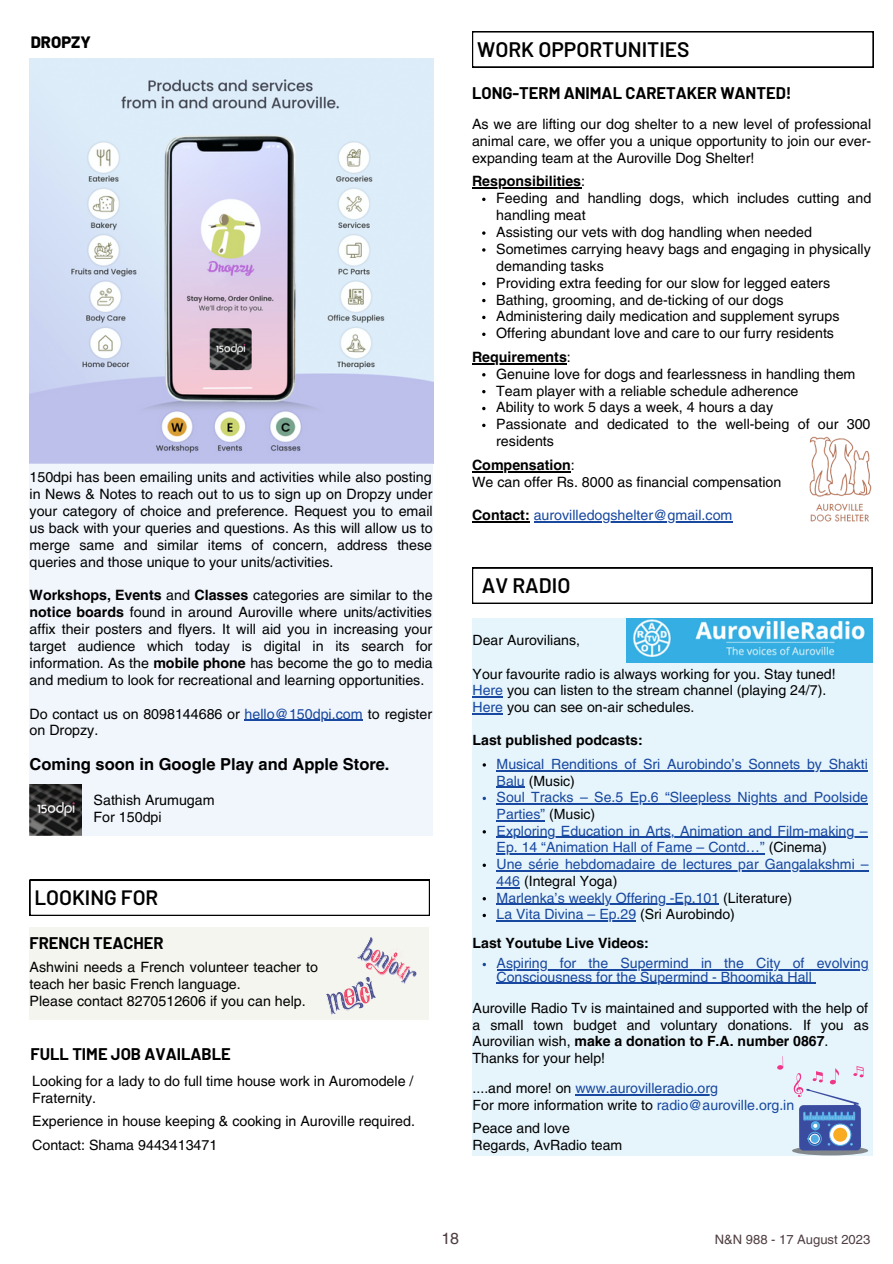
<style>
.page{position:relative;width:893px;height:1264px;background:#fff}
.page>*{position:absolute;margin:0;border:0;box-sizing:border-box;transform-origin:0 0}
.t1{font:600 21px "Barlow";color:#000}
.t2{font:600 20.85px "Barlow";color:#000}
.t3{font:700 16.5px "Barlow";color:#000}
.t4{font:700 16.5px "Helvetica LT Pro";color:#000}
.t5{font:800 16.5px "Barlow";color:#000}
.t6{font:16.05px "Helvetica LT Pro";color:#4e3e41}
.t7{font:14.25px/16.8px "Helvetica LT Pro";color:#000}
.t8{font:700 14.25px "Helvetica LT Pro";color:#000}
.t9{font:14.25px "Helvetica LT Pro";color:#1848a0}
.t10{font:14.1px/16.6px "Helvetica LT Pro";color:#1848a0}
.t11{font:14.1px/16.6px "Helvetica LT Pro";color:#000;text-align:justify}
.t12{font:700 14.1px "Helvetica LT Pro";color:#000}
.t13{font:13.05px "Helvetica LT Pro";color:#4e3e41}
.s1{font-weight:700}
.s2{color:#1848a0}
.s3{font-weight:400}
.s4{font-weight:700;color:#000}
.s5{color:#000}
.s6{color:#040507}
</style>
<div class="page">
<img style="left:30px;top:59px;width:403px;height:404px">
<div style="left:30px;top:463px;width:403px;height:372px;background:#f1f6fc"></div>
<hr style="left:244px;top:719px;width:118px;height:1px;background:#1848a0">
<img style="left:30px;top:785px;width:51px;height:50px">
<div style="left:472px;top:618px;width:400px;height:537px;background:#e6f4fb"></div>
<img style="left:626px;top:618px;width:246px;height:45px">
<hr style="left:496px;top:770px;width:371px;height:1px;background:#1848a0">
<svg style="left:496px;top:786px;width:28px;height:1px"></svg>
<svg style="left:482px;top:796px;width:4px;height:4px"></svg>
<hr style="left:496px;top:803px;width:371px;height:1px;background:#1848a0">
<hr style="left:496px;top:820px;width:49px;height:1px;background:#1848a0">
<hr style="left:496px;top:836px;width:371px;height:2px;background:#1848a0">
<hr style="left:496px;top:853px;width:268px;height:1px;background:#1848a0">
<svg style="left:482px;top:863px;width:4px;height:4px"></svg>
<hr style="left:496px;top:870px;width:372px;height:1px;background:#1848a0">
<svg style="left:496px;top:887px;width:24px;height:1px"></svg>
<hr style="left:496px;top:903px;width:223px;height:1px;background:#1848a0">
<svg style="left:482px;top:913px;width:4px;height:4px"></svg>
<hr style="left:496px;top:920px;width:140px;height:1px;background:#1848a0">
<svg style="left:482px;top:962px;width:4px;height:4px"></svg>
<hr style="left:496px;top:969px;width:372px;height:1px;background:#1848a0">
<hr style="left:496px;top:982px;width:315px;height:2px;background:#1848a0">
<hr style="left:472px;top:696px;width:31px;height:1px;background:#1848a0">
<hr style="left:472px;top:713px;width:31px;height:1px;background:#1848a0">
<hr style="left:575px;top:1094px;width:143px;height:1px;background:#1848a0">
<svg style="left:777px;top:1056px;width:6px;height:13px"></svg>
<svg style="left:792px;top:1066px;width:76px;height:89px"></svg>
<svg style="left:472px;top:567px;width:400px;height:36px"></svg>
<svg style="left:472px;top:31px;width:401px;height:36px"></svg>
<svg style="left:482px;top:231px;width:3px;height:4px"></svg>
<svg style="left:482px;top:248px;width:3px;height:4px"></svg>
<hr style="left:472px;top:187px;width:109px;height:2px;background:#000">
<hr style="left:472px;top:363px;width:95px;height:1px;background:#000">
<hr style="left:472px;top:471px;width:99px;height:1px;background:#000">
<hr style="left:472px;top:521px;width:57px;height:1px;background:#000">
<hr style="left:533px;top:521px;width:199px;height:1px;background:#1848a0">
<img style="left:809px;top:436px;width:63px;height:86px">
<svg style="left:30px;top:879px;width:400px;height:36px"></svg>
<div style="left:30px;top:927px;width:399px;height:92px;background:#f4f5ef"></div>
<svg style="left:326px;top:937px;width:91px;height:78px"></svg>
<p class="t5" style="left:31px;top:31px;width:62px">DROPZY</p>
<p class="t7" style="left:30px;top:470px;width:404px;text-align:justify">150dpi has been emailing units and activities while also posting in News &amp; Notes to reach out to us to sign up on Dropzy under your category of choice and preference. Request you to email us back with your queries and questions. As this will allow us to merge same and similar items of concern, address these queries and those unique to your units/activities.</p>
<p class="t7" style="left:30px;top:588px;width:404px;text-align:justify"><span class="s1">Workshops, Events</span> and <span class="s1">Classes</span> categories are similar to the <span class="s1">notice boards</span> found in around Auroville where units/activities affix their posters and flyers. It will aid you in increasing your target audience which today is digital in its search for information. As the <span class="s1">mobile phone</span> has become the go to media and medium to look for recreational and learning opportunities.</p>
<p class="t7" style="left:30px;top:706px;width:404px">Do contact us on 8098144686 or <span class="s2">hello@150dpi.com</span> to register on Dropzy.</p>
<p class="t4" style="left:30px;top:758px;width:361px">Coming soon in Google Play and Apple Store.</p>
<p class="t7" style="left:94px;top:792px;width:122px">Sathish Arumugam</p>
<p class="t7" style="left:94px;top:809px;width:70px">For 150dpi</p>
<p class="t2" style="left:34px;top:884px;width:125px">LOOKING FOR</p>
<p class="t3" style="left:30px;top:932px;width:135px">FRENCH TEACHER</p>
<p class="t7" style="left:30px;top:960px;width:290px">Ashwini needs a French volunteer teacher to teach her basic French language.</p>
<p class="t7" style="left:30px;top:993px;width:278px">Please contact 8270512606 if you can help.</p>
<p class="t3" style="left:31px;top:1043px;width:202px">FULL TIME JOB AVAILABLE</p>
<p class="t7" style="left:32px;top:1073px;width:383px">Looking for a lady to do full time house work in Auromodele /<br>Fraternity.</p>
<p class="t7" style="left:32px;top:1114px;width:384px">Experience in house keeping &amp; cooking in Auroville required.</p>
<p class="t7" style="left:32px;top:1137px;width:187px">Contact: Shama 9443413471</p>
<p class="t1" style="left:477px;top:36px;width:214px">WORK OPPORTUNITIES</p>
<p class="t3" style="left:472px;top:82px;width:321px">LONG-TERM ANIMAL CARETAKER WANTED!</p>
<p class="t7" style="left:472px;top:117px;width:401px;text-align:justify">As we are lifting our dog shelter to a new level of professional animal care, we offer you a unique opportunity to join our ever&shy;expanding team at the Auroville Dog Shelter!</p>
<p class="t8" style="left:472px;top:176px;width:115px">Responsibilities<span class="s3">:</span></p>
<p class="t7" style="left:496px;top:191px;width:376px">Feeding and handling dogs, which includes cutting and handling meat</p>
<p class="t7" style="left:496px;top:225px;width:317px">Assisting our vets with dog handling when needed</p>
<p class="t7" style="left:496px;top:242px;width:376px">Sometimes carrying heavy bags and engaging in physically demanding tasks</p>
<p class="t7" style="left:496px;top:275px;width:335px">Providing extra feeding for our slow for legged eaters</p>
<p class="t7" style="left:496px;top:292px;width:289px">Bathing, grooming, and de-ticking of our dogs</p>
<p class="t7" style="left:496px;top:309px;width:345px">Administering daily medication and supplement syrups</p>
<p class="t7" style="left:496px;top:326px;width:339px">Offering abundant love and care to our furry residents</p>
<p class="t7" style="left:496px;top:366px;width:361px">Genuine love for dogs and fearlessness in handling them</p>
<p class="t7" style="left:496px;top:383px;width:304px">Team player with a reliable schedule adherence</p>
<p class="t7" style="left:496px;top:400px;width:278px">Ability to work 5 days a week, 4 hours a day</p>
<p class="t7" style="left:496px;top:417px;width:376px">Passionate and dedicated to the well-being of our 300 residents</p>
<p class="t8" style="left:472px;top:351px;width:100px">Requirements<span class="s3">:</span></p>
<p class="t8" style="left:472px;top:459px;width:104px">Compensation<span class="s3">:</span></p>
<p class="t7" style="left:472px;top:474px;width:311px">We can offer Rs. 8000 as financial compensation</p>
<p class="t9" style="left:472px;top:510px;width:262px"><span class="s4">Contact:</span> aurovilledogshelter@gmail.com</p>
<p class="t1" style="left:482px;top:572px;width:90px">AV RADIO</p>
<p class="t11" style="left:472px;top:633px;width:109px">Dear Aurovilians,</p>
<p class="t11" style="left:472px;top:666px;width:364px">Your favourite radio is always working for you. Stay tuned!</p>
<p class="t11" style="left:472px;top:683px;width:355px"><span class="s2">Here</span> you can listen to the stream channel (playing 24/7).</p>
<p class="t11" style="left:472px;top:700px;width:223px"><span class="s2">Here</span> you can see on-air schedules.</p>
<p class="t12" style="left:472px;top:735px;width:172px">Last published podcasts:</p>
<p class="t10" style="left:496px;top:757px;width:373px">Musical Renditions of Sri Aurobindo’s Sonnets by Shakti<br>Balu <span class="s5">(Music)</span></p>
<p class="t10" style="left:496px;top:790px;width:373px">Soul Tracks – Se.5 Ep.6 “Sleepless Nights and Poolside<br>Parties” <span class="s6">(Music)</span></p>
<p class="t10" style="left:496px;top:823px;width:372px">Exploring Education in Arts, Animation and Film-making –<br>Ep. 14 “Animation Hall of Fame – Contd…” <span class="s5">(Cinema)</span></p>
<p class="t10" style="left:496px;top:857px;width:373px">Une série hebdomadaire de lectures par Gangalakshmi –<br>446 <span class="s5">(Integral Yoga)</span></p>
<p class="t10" style="left:496px;top:890px;width:297px">Marlenka’s weekly Offering -Ep.101 <span class="s5">(Literature)</span></p>
<p class="t10" style="left:496px;top:907px;width:240px">La Vita Divina – Ep.29 <span class="s5">(Sri Aurobindo)</span></p>
<p class="t10" style="left:496px;top:958px;width:373px;line-height:13.4px">Aspiring for the Supermind in the City of evolving<br>Consciousness for the Supermind - Bhoomika Hall</p>
<p class="t12" style="left:472px;top:938px;width:178px">Last Youtube Live Videos:</p>
<p class="t11" style="left:472px;top:1001px;width:397px">Auroville Radio Tv is maintained and supported with the help of a small town budget and voluntary donations. If you as Aurovilian wish, <span class="s1">make a donation to F.A. number 0867</span>.</p>
<p class="t11" style="left:472px;top:1051px;width:134px">Thanks for your help!</p>
<p class="t10" style="left:472px;top:1081px;width:247px"><span class="s5">....and more! on</span> www.aurovilleradio.org</p>
<p class="t11" style="left:472px;top:1098px;width:323px">For more information write to <span class="s2">radio@auroville.org.in</span></p>
<p class="t11" style="left:472px;top:1121px;width:99px">Peace and love</p>
<p class="t11" style="left:472px;top:1138px;width:151px">Regards, AvRadio team</p>
<p class="t6" style="left:441px;top:1232px;width:19px">18</p>
<p class="t13" style="left:714px;top:1234px;width:157px">N&amp;N 988 - 17 August 2023</p>
</div>
